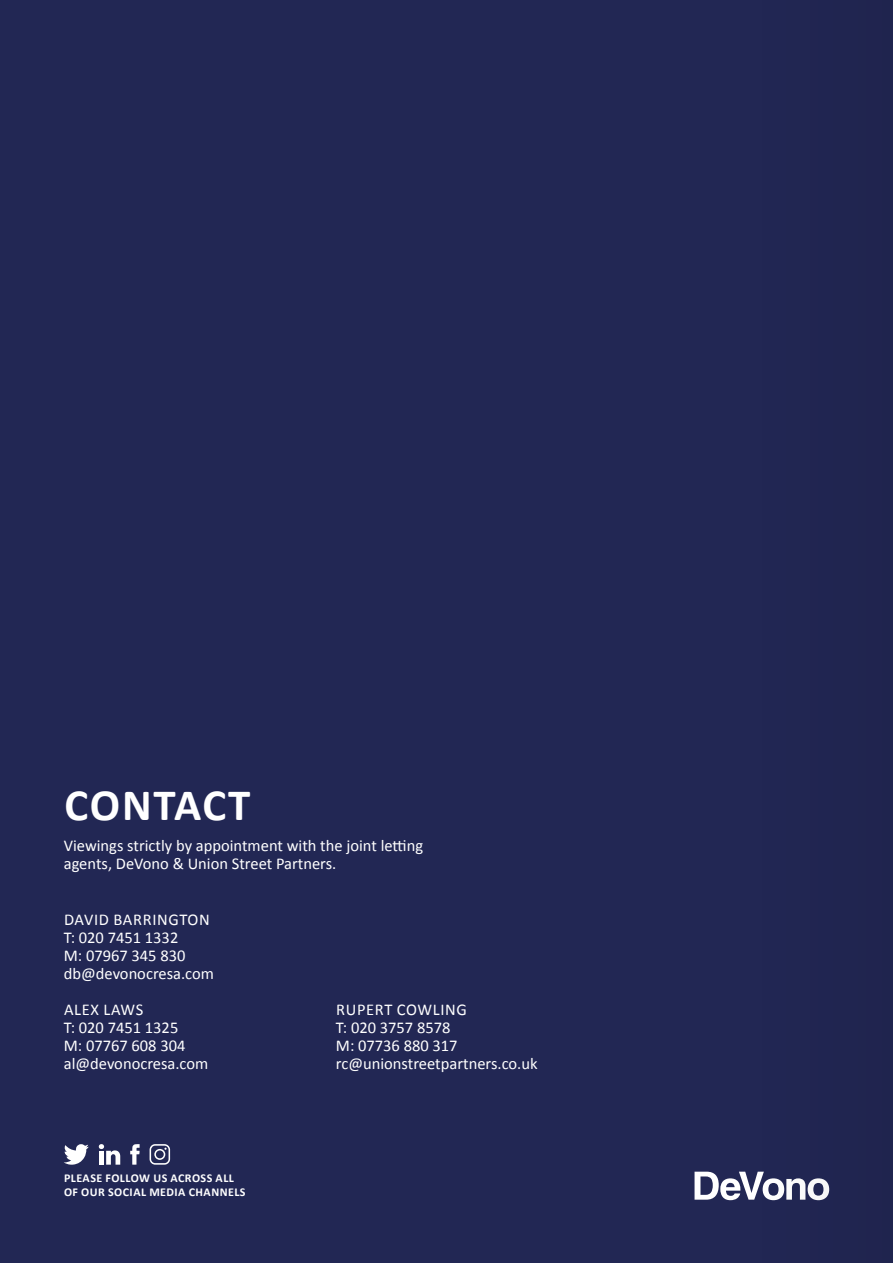
<style>
.page{position:relative;width:893px;height:1263px;background:#222754}
.page>*{position:absolute;margin:0;border:0;box-sizing:border-box;transform-origin:0 0}
.t1{font:700 45px "Calibri";letter-spacing:.035em;color:#fff}
.t2{font:16.5px/18px "Calibri";color:#fff}
.t3{font:700 12px/13.5px "Calibri";letter-spacing:.04em;color:#fff}
</style>
<div class="page">
<svg style="left:694px;top:1172px;width:20px;height:28px"></svg>
<svg style="left:150px;top:1144px;width:20px;height:21px"></svg>
<svg style="left:130px;top:1144px;width:10px;height:21px"></svg>
<svg style="left:98px;top:1144px;width:22px;height:21px"></svg>
<svg style="left:64px;top:1144px;width:25px;height:21px"></svg>
<h1 class="t1" style="left:65px;top:774px;width:187px">CONTACT</h1>
<p class="t2" style="left:64px;top:836px;width:361px">Viewings strictly by appointment with the joint letting agents, DeVono &amp; Union Street Partners.</p>
<p class="t2" style="left:64px;top:909px;width:152px">DAVID BARRINGTON<br>T: 020 7451 1332<br>M: 07967 345 830 db@devonocresa.com</p>
<p class="t2" style="left:64px;top:999px;width:146px">ALEX LAWS<br>T: 020 7451 1325<br>M: 07767 608 304 al@devonocresa.com</p>
<p class="t2" style="left:336px;top:999px;width:203px">RUPERT COWLING<br>T: 020 3757 8578<br>M: 07736 880 317 rc@unionstreetpartners.co.uk</p>
<p class="t3" style="left:64px;top:1171px;width:183px">PLEASE FOLLOW US ACROSS ALL<br>OF OUR SOCIAL MEDIA CHANNELS</p>
</div>
